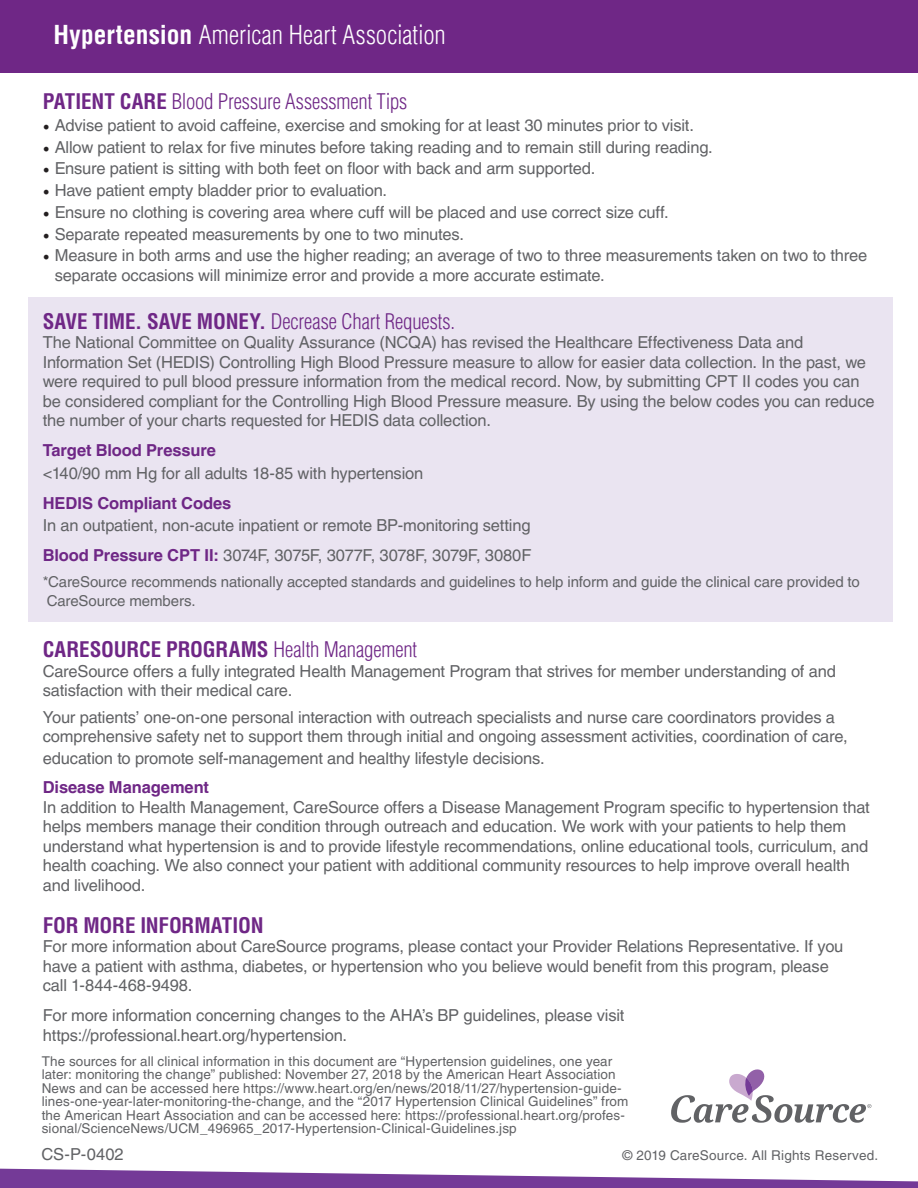
<style>
.page{position:relative;width:918px;height:1188px;background:#fff}
.page>*{position:absolute;margin:0;border:0;box-sizing:border-box;transform-origin:0 0}
.t1{font:300 condensed 25.5px "Helvetica LT Pro";letter-spacing:.005em;color:#fff}
.t2{font:300 condensed 21px "Helvetica LT Pro";letter-spacing:-.005em;color:#6f2786}
.t3{font:700 condensed 21px "Helvetica LT Pro";letter-spacing:-.01em;color:#6f2786}
.t4{font:16.5px/19.5px "Helvetica LT Pro";letter-spacing:-.01em;color:#616265}
.t5{font:700 16.5px "Helvetica LT Pro";letter-spacing:-.005em;color:#6f2786}
.t6{font:15px/19.5px "Helvetica LT Pro";letter-spacing:-.005em;color:#616265}
.t7{font:13.5px/13.5px "Helvetica LT Pro";letter-spacing:.005em;color:#616265}
.s1{font-weight:700}
.s2{font-family:"Minion Pro";font-size:18px;color:#231f20}
.s3{font-weight:700;color:#6f2786}
.s4{font-weight:300}
</style>
<div class="page">
<div style="left:28px;top:297px;width:864px;height:325px;background:#eae4f1"></div>
<div style="left:0;top:0;width:918px;height:72px;background:#6f2786"></div>
<svg style="left:671px;top:1069px;width:200px;height:54px"></svg>
<svg style="left:0;top:1169px;width:918px;height:19px"></svg>
<p class="t1" style="left:53px;top:19px;width:394px"><span class="s1">Hypertension</span> American Heart Association</p>
<p class="t2" style="left:43px;top:88px;width:366px"><span class="s1">PATIENT CARE</span> Blood Pressure Assessment Tips</p>
<p class="t4" style="left:43px;top:115px;width:653px"><span class="s2">•</span> Advise patient to avoid caffeine, exercise and smoking for at least 30 minutes prior to visit.</p>
<p class="t4" style="left:43px;top:137px;width:672px"><span class="s2">•</span> Allow patient to relax for five minutes before taking reading and to remain still during reading.</p>
<p class="t4" style="left:43px;top:159px;width:554px"><span class="s2">•</span> Ensure patient is sitting with both feet on floor with back and arm supported.</p>
<p class="t4" style="left:43px;top:180px;width:346px"><span class="s2">•</span> Have patient empty bladder prior to evaluation.</p>
<p class="t4" style="left:43px;top:202px;width:628px"><span class="s2">•</span> Ensure no clothing is covering area where cuff will be placed and use correct size cuff.</p>
<p class="t4" style="left:43px;top:224px;width:423px"><span class="s2">•</span> Separate repeated measurements by one to two minutes.</p>
<p class="t4" style="left:55px;top:246px;width:814px;text-indent:-12px"><span class="s2">•</span> Measure in both arms and use the higher reading; an average of two to three measurements taken on two to three separate occasions will minimize error and provide a more accurate estimate.</p>
<p class="t2" style="left:43px;top:308px;width:414px"><span class="s1">SAVE TIME. SAVE MONEY.</span> Decrease Chart Requests.</p>
<p class="t4" style="left:43px;top:333px;width:834px">The National Committee on Quality Assurance (NCQA) has revised the Healthcare Effectiveness Data and Information Set (HEDIS) Controlling High Blood Pressure measure to allow for easier data collection. In the past, we were required to pull blood pressure information from the medical record. Now, by submitting CPT II codes you can be considered compliant for the Controlling High Blood Pressure measure. By using the below codes you can reduce the number of your charts requested for HEDIS data collection.</p>
<p class="t5" style="left:43px;top:440px;width:175px">Target Blood Pressure</p>
<p class="t4" style="left:43px;top:463px;width:382px">&lt;140/90 mm Hg for all adults 18-85 with hypertension</p>
<p class="t5" style="left:43px;top:493px;width:190px">HEDIS Compliant Codes</p>
<p class="t4" style="left:43px;top:516px;width:489px">In an outpatient, non-acute inpatient or remote BP-monitoring setting</p>
<p class="t4" style="left:43px;top:546px;width:490px"><span class="s3">Blood Pressure CPT II:</span> 3074F, 3075F, 3077F, 3078F, 3079F, 3080F</p>
<p class="t6" style="left:43px;top:572px;width:819px">*CareSource recommends nationally accepted standards and guidelines to help inform and guide the clinical care provided to<br>CareSource members.</p>
<p class="t3" style="left:43px;top:636px;width:376px">CARESOURCE PROGRAMS <span class="s4">Health Management</span></p>
<p class="t4" style="left:43px;top:661px;width:795px">CareSource offers a fully integrated Health Management Program that strives for member understanding of and satisfaction with their medical care.</p>
<p class="t4" style="left:43px;top:707px;width:806px">Your patients’ one-on-one personal interaction with outreach specialists and nurse care coordinators provides a comprehensive safety net to support them through initial and ongoing assessment activities, coordination of care,</p>
<p class="t4" style="left:43px;top:748px;width:504px">education to promote self-management and healthy lifestyle decisions.</p>
<p class="t5" style="left:43px;top:777px;width:168px">Disease Management</p>
<p class="t4" style="left:43px;top:797px;width:829px">In addition to Health Management, CareSource offers a Disease Management Program specific to hypertension that helps members manage their condition through outreach and education. We work with your patients to help them understand what hypertension is and to provide lifestyle recommendations, online educational tools, curriculum, and health coaching. We also connect your patient with additional community resources to help improve overall health and livelihood.</p>
<p class="t3" style="left:43px;top:911px;width:222px">FOR MORE INFORMATION</p>
<p class="t4" style="left:43px;top:936px;width:802px">For more information about CareSource programs, please contact your Provider Relations Representative. If you have a patient with asthma, diabetes, or hypertension who you believe would benefit from this program, please call 1-844-468-9498.</p>
<p class="t4" style="left:43px;top:1005px;width:583px">For more information concerning changes to the AHA’s BP guidelines, please visit https://professional.heart.org/hypertension.</p>
<p class="t7" style="left:42px;top:1054px;width:588px">The sources for all clinical information in this document are “Hypertension guidelines, one year later: monitoring the change” published: November 27, 2018 by the American Heart Association News and can be accessed here https://www.heart.org/en/news/2018/11/27/hypertension-guide&shy;lines-one-year-later-monitoring-the-change, and the “2017 Hypertension Clinical Guidelines” from the American Heart Association and can be accessed here: https://professional.heart.org/profes&shy;sional/ScienceNews/UCM_496965_2017-Hypertension-Clinical-Guidelines.jsp</p>
<p class="t4" style="left:41px;top:1144px;width:84px">CS-P-0402</p>
<p class="t7" style="left:622px;top:1148px;width:257px">© 2019 CareSource. All Rights Reserved.</p>
</div>
